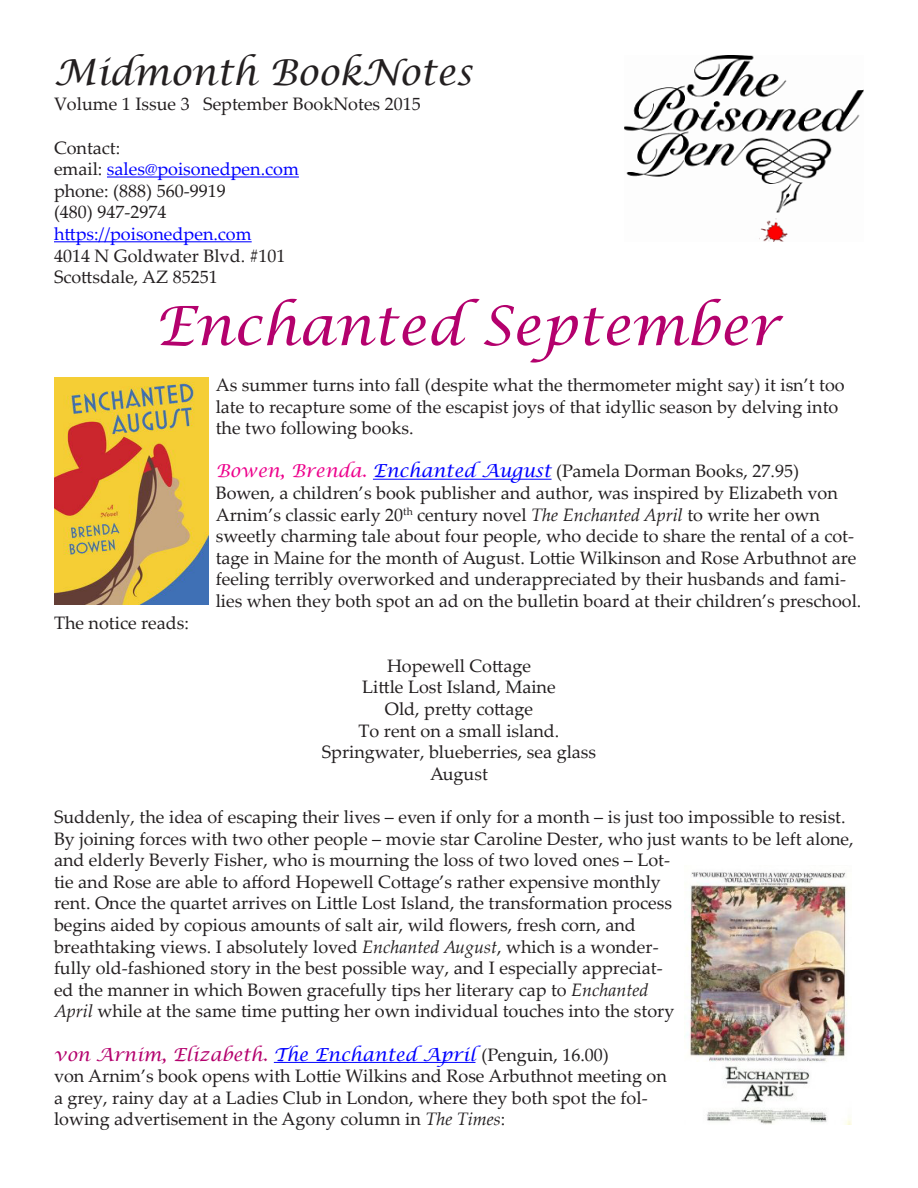
<style>
.page{position:relative;width:918px;height:1188px;background:#fff}
.page>*{position:absolute;margin:0;border:0;box-sizing:border-box;transform-origin:0 0}
.t1{font:italic 54px "Lucida Calligraphy";color:#b4016d}
.t2{font:italic 36px "Lucida Calligraphy";color:#231f20}
.t3{font:18px/21.6px "Palatino Linotype";color:#231f20}
.t4{font:italic 18px "Lucida Calligraphy";color:#b4016d}
.t5{font:18px "Palatino Linotype";color:#00f}
.s1{color:#231f20}
.s2{font-family:"Lucida Calligraphy";font-style:italic;color:#ed028c}
.s3{font-family:"Lucida Calligraphy";font-style:italic;color:#00f}
.s4{font-style:italic}
.s5{color:#00f}
.s6{font-family:"Palatino Linotype";font-style:normal;color:#231f20}
</style>
<div class="page">
<hr style="left:373px;top:479px;width:179px;height:1px;background:#00f">
<hr style="left:274px;top:1062px;width:201px;height:1px;background:#00f">
<hr style="left:107px;top:176px;width:192px;height:2px;background:#00f">
<hr style="left:54px;top:241px;width:198px;height:1px;background:#00f">
<img style="left:625px;top:56px;width:239px;height:185px">
<img style="left:54px;top:378px;width:155px;height:227px">
<img style="left:686px;top:872px;width:165px;height:253px">
<p class="t2" style="left:54px;top:50px;width:420px">Midmonth BookNotes</p>
<p class="t3" style="left:54px;top:93px;width:368px">Volume 1 Issue 3 September BookNotes 2015</p>
<p class="t3" style="left:54px;top:136px;width:68px">Contact:</p>
<p class="t5" style="left:54px;top:156px;width:246px"><span class="s1">email:</span> sales@poisonedpen.com</p>
<p class="t3" style="left:54px;top:179px;width:173px">phone: (888) 560-9919</p>
<p class="t3" style="left:54px;top:201px;width:114px">(480) 947-2974</p>
<p class="t5" style="left:54px;top:221px;width:199px">https://poisonedpen.com</p>
<p class="t3" style="left:54px;top:244px;width:233px">4014 N Goldwater Blvd. #101</p>
<p class="t3" style="left:54px;top:266px;width:165px">Scottsdale, AZ 85251</p>
<p class="t1" style="left:155px;top:293px;width:626px">Enchanted September</p>
<p class="t3" style="left:54px;top:611px;width:137px">The notice reads:</p>
<p class="t3" style="left:216px;top:373px;width:630px">As summer turns into fall (despite what the thermometer might say) it isn’t too late to recapture some of the escapist joys of that idyllic season by delving into the two following books.</p>
<p class="t3" style="left:216px;top:460px;width:585px"><span class="s2">Bowen, Brenda.</span> <span class="s3">Enchanted August</span> (Pamela Dorman Books, 27.95)</p>
<p class="t3" style="left:216px;top:481px;width:647px">Bowen, a children’s book publisher and author, was inspired by Elizabeth von Arnim’s classic early 20<sup>th</sup> century novel <span class="s4">The Enchanted April</span> to write her own sweetly charming tale about four people, who decide to share the rental of a cot&shy;tage in Maine for the month of August. Lottie Wilkinson and Rose Arbuthnot are feeling terribly overworked and underappreciated by their husbands and fami&shy;lies when they both spot an ad on the bulletin board at their children’s preschool.</p>
<p class="t3" style="left:387px;top:654px;width:145px">Hopewell Cottage</p>
<p class="t3" style="left:362px;top:676px;width:195px">Little Lost Island, Maine</p>
<p class="t3" style="left:385px;top:697px;width:150px">Old, pretty cottage</p>
<p class="t3" style="left:359px;top:719px;width:202px">To rent on a small island.</p>
<p class="t3" style="left:322px;top:741px;width:276px">Springwater, blueberries, sea glass</p>
<p class="t3" style="left:430px;top:762px;width:59px">August</p>
<p class="t3" style="left:54px;top:805px;width:801px">Suddenly, the idea of escaping their lives – even if only for a month – is just too impossible to resist.<br>By joining forces with two other people – movie star Caroline Dester, who just wants to be left alone, and elderly Beverly Fisher, who is mourning the loss of two loved ones – Lot-<br>tie and Rose are able to afford Hopewell Cottage’s rather expensive monthly<br>rent. Once the quartet arrives on Little Lost Island, the transformation process<br>begins aided by copious amounts of salt air, wild flowers, fresh corn, and<br>breathtaking views. I absolutely loved <span class="s4">Enchanted August</span>, which is a wonder-<br>fully old-fashioned story in the best possible way, and I especially appreciat-<br>ed the manner in which Bowen gracefully tips her literary cap to <span class="s4">Enchanted<br>April</span> while at the same time putting her own individual touches into the story</p>
<p class="t4" style="left:54px;top:1043px;width:556px">von Arnim, Elizabeth. <span class="s5">The Enchanted April</span> <span class="s6">(Penguin, 16.00)</span></p>
<p class="t3" style="left:54px;top:1065px;width:614px">von Arnim’s book opens with Lottie Wilkins and Rose Arbuthnot meeting on a grey, rainy day at a Ladies Club in London, where they both spot the fol&shy;lowing advertisement in the Agony column in <span class="s4">The Times</span>:</p>
</div>
